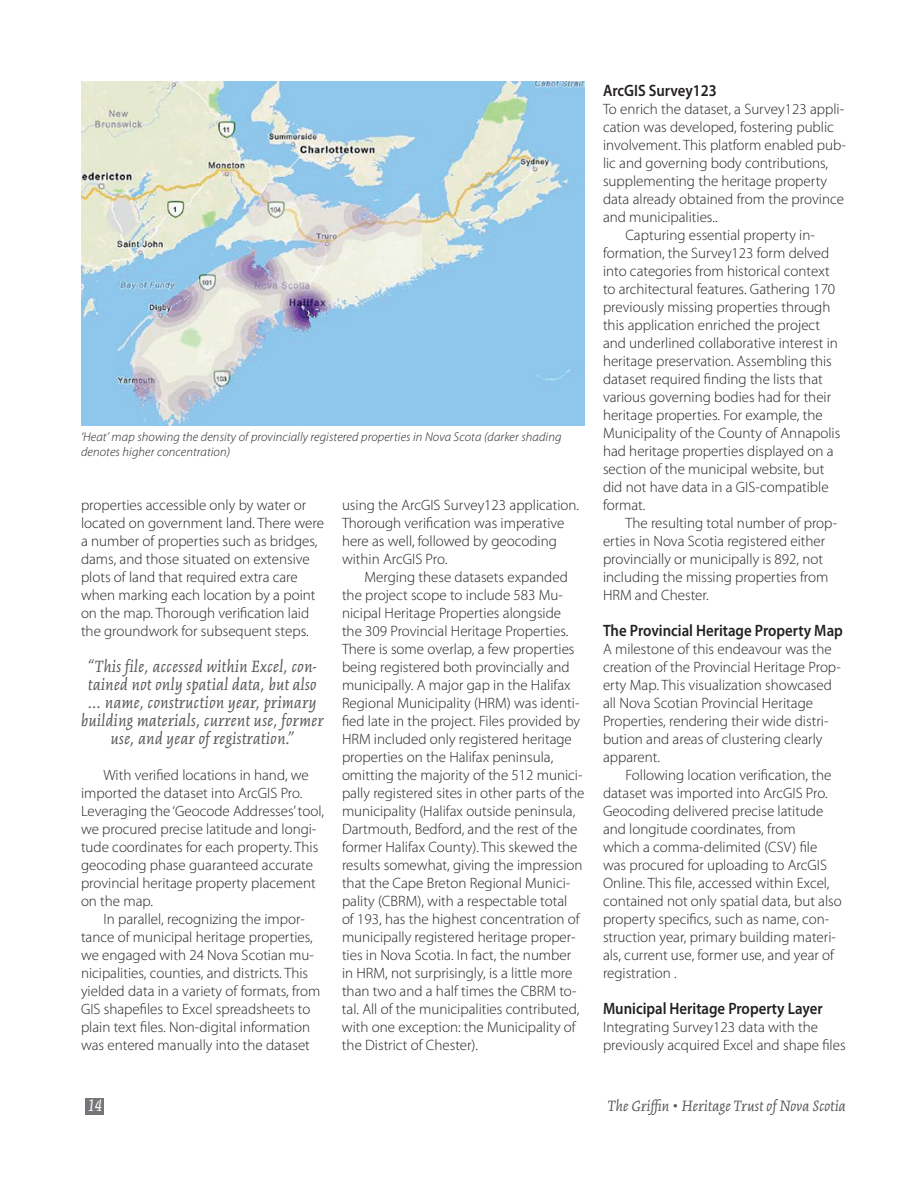
<style>
.page{position:relative;width:918px;height:1188px;background:#fff}
.page>*{position:absolute;margin:0;border:0;box-sizing:border-box;transform-origin:0 0}
.t1{font:italic 18px/18px "Kinesis Pro 3";letter-spacing:.02em;color:#57585a;text-align:center}
.t2{font:italic 18px "Kinesis Pro 3";color:#fff}
.t3{font:600 16.5px "Myriad Pro";color:#231f20;scale:.9 1}
.t4{font:italic 16.5px "Kinesis Pro 3";letter-spacing:.01em;color:#57585a}
.t5{font:300 15px/18px "Myriad Pro";color:#231f20}
.t6{font:italic 300 12.75px/15px "Myriad Pro";letter-spacing:.01em;color:#231f20}
</style>
<div class="page">
<div style="left:85px;top:1098px;width:19px;height:17px;background:#757679"></div>
<img style="left:81px;top:81px;width:504px;height:345px">
<p class="t6" style="left:81px;top:430px;width:482px">‘Heat’ map showing the density of provincially registered properties in Nova Scota (darker shading denotes higher concentration)</p>
<p class="t5" style="left:81px;top:496px;width:244px">properties accessible only by water or located on government land. There were a number of properties such as bridges, dams, and those situated on extensive plots of land that required extra care when marking each location by a point on the map. Thorough verification laid the groundwork for subsequent steps.</p>
<p class="t1" style="left:81px;top:657px;width:244px">“This file, accessed within Excel, con&shy;tained not only spatial data, but also ... name, construction year, primary building materials, current use, former use, and year of registration.”</p>
<p class="t5" style="left:81px;top:766px;width:244px;text-indent:22px">With verified locations in hand, we imported the dataset into ArcGIS Pro.<br>Leveraging the ‘Geocode Addresses’ tool, we procured precise latitude and longi&shy;tude coordinates for each property. This geocoding phase guaranteed accurate provincial heritage property placement on the map.</p>
<p class="t5" style="left:81px;top:910px;width:241px;text-indent:22px">In parallel, recognizing the impor&shy;tance of municipal heritage properties, we engaged with 24 Nova Scotian mu&shy;nicipalities, counties, and districts. This yielded data in a variety of formats, from GIS shapefiles to Excel spreadsheets to plain text files. Non-digital information was entered manually into the dataset</p>
<p class="t5" style="left:342px;top:496px;width:239px">using the ArcGIS Survey123 application.<br>Thorough verification was imperative here as well, followed by geocoding within ArcGIS Pro.</p>
<p class="t5" style="left:342px;top:568px;width:244px;text-indent:23px">Merging these datasets expanded the project scope to include 583 Mu&shy;nicipal Heritage Properties alongside the 309 Provincial Heritage Properties.<br>There is some overlap, a few properties being registered both provincially and municipally. A major gap in the Halifax Regional Municipality (HRM) was identi&shy;fied late in the project. Files provided by HRM included only registered heritage properties on the Halifax peninsula, omitting the majority of the 512 munici&shy;pally registered sites in other parts of the municipality (Halifax outside peninsula, Dartmouth, Bedford, and the rest of the former Halifax County). This skewed the results somewhat, giving the impression that the Cape Breton Regional Munici&shy;pality (CBRM), with a respectable total<br>of 193, has the highest concentration of municipally registered heritage proper&shy;ties in Nova Scotia. In fact, the number in HRM, not surprisingly, is a little more than two and a half times the CBRM to&shy;tal. All of the municipalities contributed, with one exception: the Municipality of the District of Chester).</p>
<p class="t3" style="left:603px;top:80px;width:128px">ArcGIS Survey123</p>
<p class="t5" style="left:603px;top:100px;width:243px">To enrich the dataset, a Survey123 appli-</p>
<p class="t5" style="left:603px;top:118px;width:232px">cation was developed, fostering public</p>
<p class="t5" style="left:603px;top:136px;width:244px">involvement. This platform enabled pub-</p>
<p class="t5" style="left:603px;top:154px;width:227px">lic and governing body contributions,</p>
<p class="t5" style="left:603px;top:172px;width:226px">supplementing the heritage property</p>
<p class="t5" style="left:603px;top:190px;width:243px">data already obtained from the province</p>
<p class="t5" style="left:603px;top:208px;width:116px">and municipalities..</p>
<p class="t5" style="left:626px;top:226px;width:191px">Capturing essential property in-</p>
<p class="t5" style="left:603px;top:244px;width:228px">formation, the Survey123 form delved</p>
<p class="t5" style="left:603px;top:262px;width:228px">into categories from historical context</p>
<p class="t5" style="left:603px;top:280px;width:234px">to architectural features. Gathering 170</p>
<p class="t5" style="left:603px;top:298px;width:229px">previously missing properties through</p>
<p class="t5" style="left:603px;top:316px;width:219px">this application enriched the project</p>
<p class="t5" style="left:603px;top:334px;width:236px">and underlined collaborative interest in</p>
<p class="t5" style="left:603px;top:352px;width:230px">heritage preservation. Assembling this</p>
<p class="t5" style="left:603px;top:370px;width:221px">dataset required finding the lists that</p>
<p class="t5" style="left:603px;top:388px;width:230px">various governing bodies had for their</p>
<p class="t5" style="left:603px;top:406px;width:221px">heritage properties. For example, the</p>
<p class="t5" style="left:603px;top:424px;width:239px">Municipality of the County of Annapolis</p>
<p class="t5" style="left:603px;top:442px;width:232px">had heritage properties displayed on a</p>
<p class="t5" style="left:603px;top:460px;width:223px">section of the municipal website, but</p>
<p class="t5" style="left:603px;top:478px;width:227px">did not have data in a GIS-compatible</p>
<p class="t5" style="left:603px;top:496px;width:44px">format.</p>
<p class="t5" style="left:626px;top:514px;width:213px">The resulting total number of prop-</p>
<p class="t5" style="left:603px;top:532px;width:224px">erties in Nova Scotia registered either</p>
<p class="t5" style="left:603px;top:550px;width:222px">provincially or municipally is 892, not</p>
<p class="t5" style="left:603px;top:568px;width:227px">including the missing properties from</p>
<p class="t5" style="left:603px;top:586px;width:107px">HRM and Chester.</p>
<p class="t3" style="left:603px;top:620px;width:268px">The Provincial Heritage Property Map</p>
<p class="t5" style="left:603px;top:640px;width:239px">A milestone of this endeavour was the creation of the Provincial Heritage Prop&shy;erty Map. This visualization showcased all Nova Scotian Provincial Heritage Properties, rendering their wide distri&shy;bution and areas of clustering clearly apparent.</p>
<p class="t5" style="left:603px;top:766px;width:240px;text-indent:22px">Following location verification, the dataset was imported into ArcGIS Pro.<br>Geocoding delivered precise latitude and longitude coordinates, from<br>which a comma-delimited (CSV) file was procured for uploading to ArcGIS Online. This file, accessed within Excel, contained not only spatial data, but also property specifics, such as name, con&shy;struction year, primary building materi&shy;als, current use, former use, and year of registration .</p>
<p class="t3" style="left:603px;top:998px;width:246px">Municipal Heritage Property Layer</p>
<p class="t5" style="left:603px;top:1018px;width:244px">Integrating Survey123 data with the previously acquired Excel and shape files</p>
<p class="t2" style="left:88px;top:1096px;width:15px">14</p>
<p class="t4" style="left:608px;top:1097px;width:240px">The Griffin • Heritage Trust of Nova Scotia</p>
</div>
